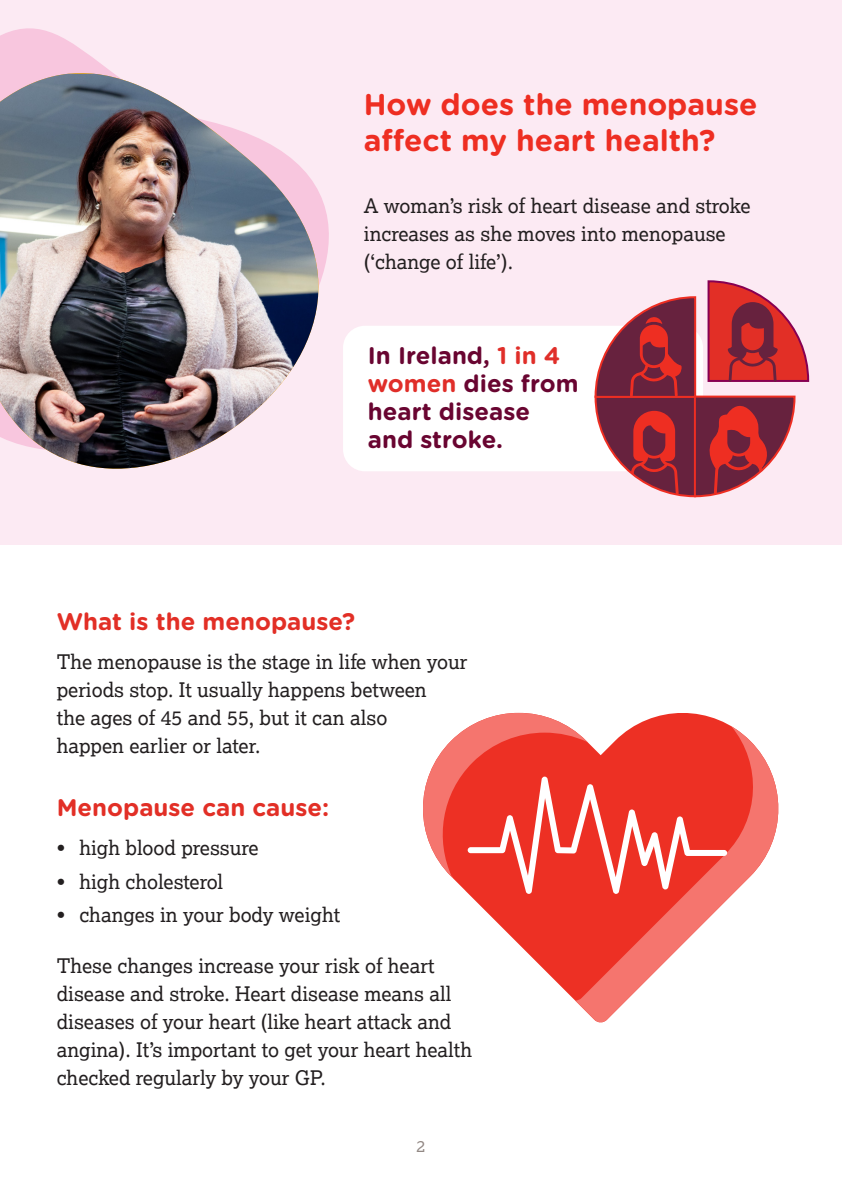
<style>
.page{position:relative;width:842px;height:1191px;background:#fff}
.page>*{position:absolute;margin:0;border:0;box-sizing:border-box;transform-origin:0 0}
.heaeding{font:700 30px/36px "Gotham Rounded";color:#ee2e22}
.Sub_head{font:700 24px/28px "Gotham Rounded";color:#690531}
.Sub_head-2{font:700 24px "Gotham Rounded";color:#e22f26}
.heaeding-2{font:20px/28px "Lexia";color:#231f20}
.t1{font:16px "Lexia";color:#928884}
.s1{color:#e02e29}
</style>
<div class="page">
<div style="left:0;top:0;width:842px;height:544px;background:#fceaf3"></div>
<div style="left:343px;top:326px;width:360px;height:145px;background:#fff;border-radius:22px"></div>
<hr style="left:841px;top:544px;width:1px;height:647px;background:#f1f9ee">
<svg style="left:468px;top:712px;width:263px;height:289px"></svg>
<svg style="left:575px;top:726px;width:204px;height:297px"></svg>
<svg style="left:423px;top:713px;width:304px;height:181px"></svg>
<img style="left:801px;top:544px;width:41px;height:550px">
<svg style="left:0;top:37px;width:355px;height:432px"></svg>
<img style="left:0;top:74px;width:321px;height:395px">
<svg style="left:594px;top:280px;width:216px;height:218px"></svg>
<p class="heaeding" style="left:364px;top:85px;width:395px">How does the menopause affect my heart health?</p>
<p class="heaeding-2" style="left:364px;top:191px;width:388px">A woman’s risk of heart disease and stroke increases as she moves into menopause (‘change of life’).</p>
<p class="Sub_head" style="left:368px;top:340px;width:212px">In Ireland, <span class="s1">1 in 4 women</span> dies from heart disease and stroke.</p>
<p class="Sub_head-2" style="left:57px;top:603px;width:300px">What is the menopause?</p>
<p class="heaeding-2" style="left:57px;top:647px;width:412px">The menopause is the stage in life when your periods stop. It usually happens between<br>the ages of 45 and 55, but it can also<br>happen earlier or later.</p>
<p class="Sub_head-2" style="left:57px;top:789px;width:274px">Menopause can cause:</p>
<p class="heaeding-2" style="left:57px;top:833px;width:203px">• high blood pressure</p>
<p class="heaeding-2" style="left:57px;top:867px;width:168px">• high cholesterol</p>
<p class="heaeding-2" style="left:57px;top:900px;width:285px">• changes in your body weight</p>
<p class="heaeding-2" style="left:57px;top:951px;width:417px">These changes increase your risk of heart disease and stroke. Heart disease means all diseases of your heart (like heart attack and angina). It’s important to get your heart health checked regularly by your GP.</p>
<p class="t1" style="left:417px;top:1136px;width:10px">2</p>
</div>
